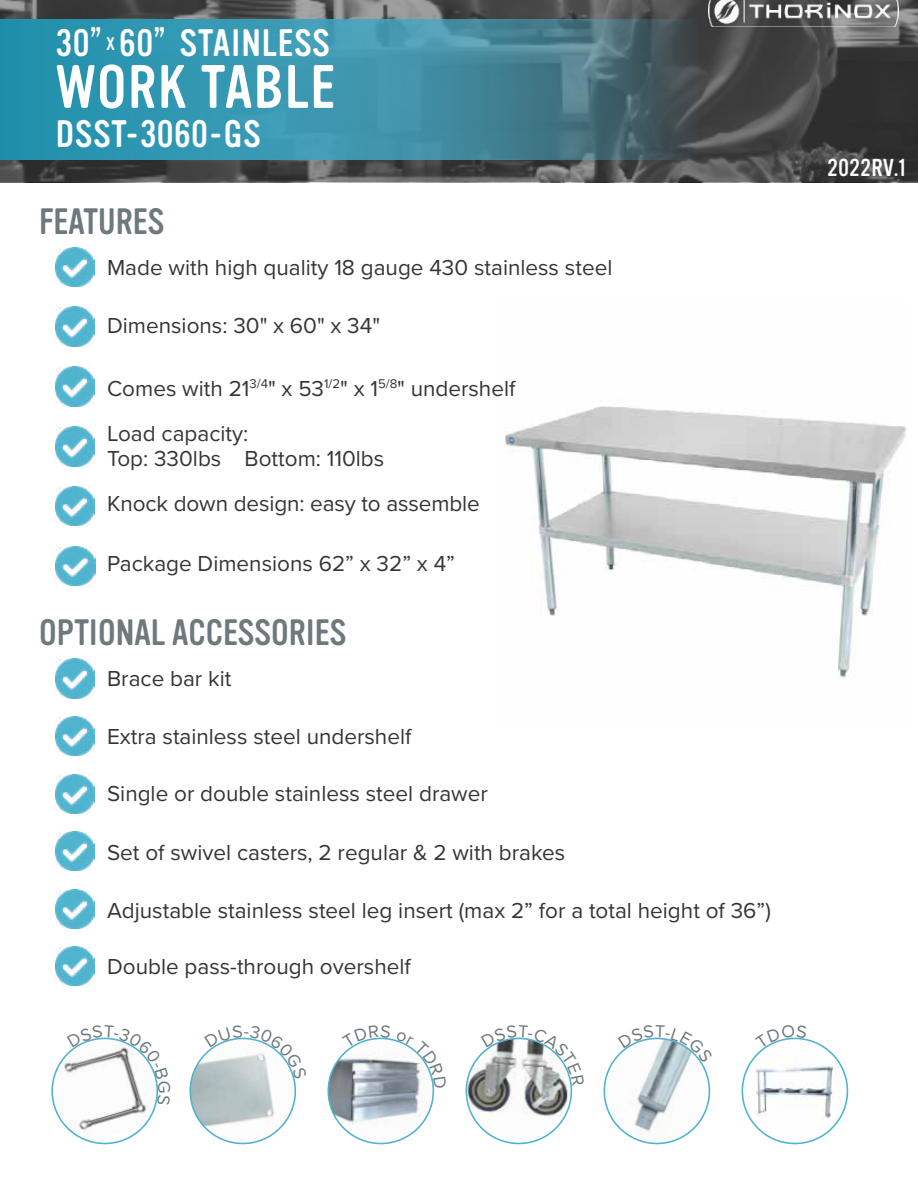
<style>
.page{position:relative;width:918px;height:1188px;background:#fff}
.page>*{position:absolute;margin:0;border:0;box-sizing:border-box;transform-origin:0 0}
.t1{font:60px "Vinyl OT";letter-spacing:.025em;color:#fff}
.t2{font:37.5px "Vinyl OT";letter-spacing:.025em;color:#fff}
.t3{font:36px "Vinyl OT";color:#6e797d}
.t4{font:24px "Vinyl OT";letter-spacing:.025em;color:#fff}
.t5{font:22.5px/25.5px "Proxima Nova";color:#373637}
</style>
<div class="page">
<img style="left:604px;top:1038px;width:105px;height:106px;border-radius:53px">
<img style="left:742px;top:1038px;width:105px;height:106px;border-radius:53px">
<img style="left:466px;top:1038px;width:105px;height:106px;border-radius:53px">
<img style="left:190px;top:1038px;width:105px;height:106px;border-radius:53px">
<img style="left:330px;top:1054px;width:103px;height:90px">
<img style="left:52px;top:1053px;width:104px;height:88px">
<img style="left:504px;top:406px;width:403px;height:272px">
<img style="left:56px;top:247px;width:39px;height:39px">
<img style="left:56px;top:427px;width:39px;height:39px">
<img style="left:56px;top:486px;width:39px;height:40px">
<img style="left:56px;top:307px;width:39px;height:39px">
<img style="left:56px;top:717px;width:39px;height:39px">
<img style="left:56px;top:367px;width:39px;height:39px">
<img style="left:56px;top:889px;width:39px;height:39px">
<img style="left:56px;top:947px;width:39px;height:39px">
<img style="left:56px;top:659px;width:39px;height:39px">
<img style="left:56px;top:547px;width:39px;height:39px">
<img style="left:56px;top:832px;width:39px;height:39px">
<img style="left:56px;top:774px;width:39px;height:39px">
<svg style="left:0;top:0;width:917px;height:182px;background:#4a4a4b"></svg>
<img style="left:708px;top:0;width:190px;height:27px">
<svg style="left:0;top:19px;width:697px;height:140px;background:#3b889d"></svg>
<hr style="left:917px;top:0;width:1px;height:183px;background:#373637">
<svg style="left:618px;top:1037px;width:84px;height:26px"></svg>
<svg style="left:763px;top:1037px;width:44px;height:11px"></svg>
<svg style="left:481px;top:1037px;width:91px;height:49px"></svg>
<svg style="left:204px;top:1037px;width:91px;height:42px"></svg>
<svg style="left:342px;top:1037px;width:92px;height:51px"></svg>
<svg style="left:67px;top:1037px;width:91px;height:68px"></svg>
<h2 class="t2" style="left:56px;top:22px;width:275px">30” <sup>X</sup> 60” STAINLESS</h2>
<h1 class="t1" style="left:56px;top:54px;width:281px">WORK TABLE</h1>
<h2 class="t2" style="left:56px;top:114px;width:206px">DSST-3060-GS</h2>
<h3 class="t3" style="left:39px;top:202px;width:127px">FEATURES</h3>
<p class="t5" style="left:107px;top:254px;width:507px">Made with high quality 18 gauge 430 stainless steel</p>
<p class="t5" style="left:107px;top:311px;width:274px">Dimensions: 30" x 60" x 34"</p>
<p class="t5" style="left:107px;top:375px;width:410px">Comes with 21<sup>3/4</sup>" x 53<sup>1/2</sup>" x 1<sup>5/8</sup>" undershelf</p>
<p class="t5" style="left:107px;top:420px;width:279px">Load capacity:<br>Top: 330lbs Bottom: 110lbs</p>
<p class="t5" style="left:107px;top:490px;width:374px">Knock down design: easy to assemble</p>
<p class="t5" style="left:107px;top:550px;width:349px">Package Dimensions 62” x 32” x 4”</p>
<h3 class="t3" style="left:39px;top:613px;width:308px">OPTIONAL ACCESSORIES</h3>
<p class="t5" style="left:107px;top:665px;width:126px">Brace bar kit</p>
<p class="t5" style="left:107px;top:723px;width:306px">Extra stainless steel undershelf</p>
<p class="t5" style="left:107px;top:780px;width:382px">Single or double stainless steel drawer</p>
<p class="t5" style="left:107px;top:839px;width:460px">Set of swivel casters, 2 regular &amp; 2 with brakes</p>
<p class="t5" style="left:107px;top:896px;width:665px">Adjustable stainless steel leg insert (max 2” for a total height of 36”)</p>
<p class="t5" style="left:107px;top:952px;width:305px">Double pass-through overshelf</p>
<p class="t4" style="left:827px;top:155px;width:80px">2022RV.1</p>
</div>
